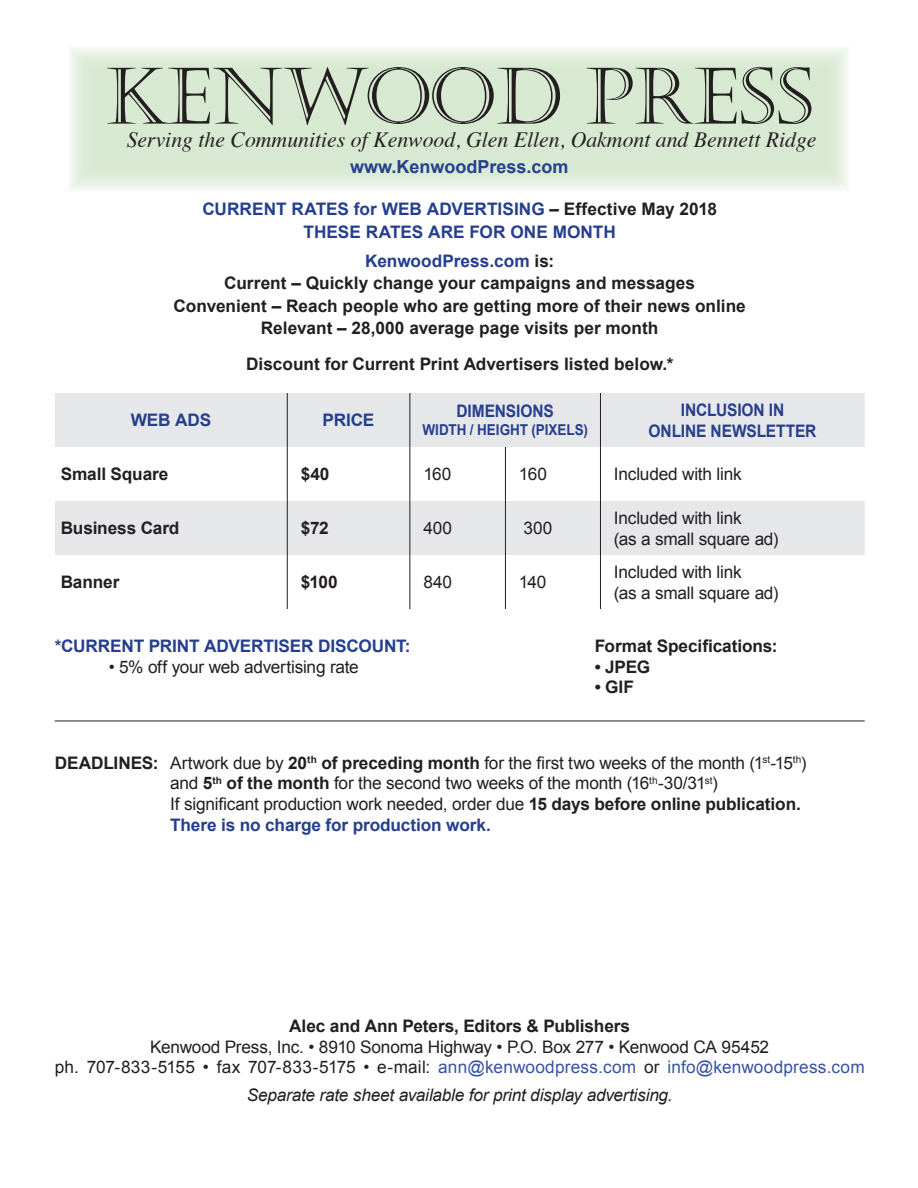
<style>
.page{position:relative;width:918px;height:1188px;background:#fff}
.page>*{position:absolute;margin:0;border:0;box-sizing:border-box;transform-origin:0 0}
.t1{font:78px "Castellar";color:#231f20}
.t2{font:italic 21.75px "Times";color:#231f20}
.t3{font:700 18px "Arial";color:#253f8e}
.t4{font:17.25px/20.7px "Arial";letter-spacing:-.015em;color:#231f20}
.t5{font:700 17.25px/22.5px "Arial";color:#231f20;text-align:center}
.t6{font:700 17.25px/22.5px "Arial";letter-spacing:-.005em;color:#253f8e;text-align:center}
.t7{font:italic 17.25px "Arial";letter-spacing:-.015em;color:#231f20}
.t8{font:700 17.25px/20.7px "Arial";letter-spacing:-.005em;color:#253f8e;text-align:center;scale:.9 1}
.t9{font:700 15px "Arial";color:#253f8e;scale:.9 1}
.s1{color:#231f20}
.s2{color:#253f8e}
.s3{font-weight:700}
.s4{font-weight:700;color:#253f8e}
.s5{color:#3853a3}
</style>
<div class="page">
<svg style="left:70px;top:48px;width:778px;height:141px;background:#dbead6"></svg>
<hr style="left:55px;top:721px;width:810px;height:1px;background:#231f20">
<svg style="left:55px;top:393px;width:810px;height:162px;fill:#e6e7e9"></svg>
<hr style="left:287px;top:393px;width:1px;height:54px;background:#231f20">
<hr style="left:410px;top:393px;width:1px;height:54px;background:#231f20">
<hr style="left:600px;top:393px;width:1px;height:54px;background:#231f20">
<hr style="left:287px;top:447px;width:1px;height:54px;background:#231f20">
<hr style="left:410px;top:447px;width:1px;height:54px;background:#231f20">
<hr style="left:505px;top:447px;width:1px;height:54px;background:#231f20">
<hr style="left:600px;top:447px;width:1px;height:54px;background:#231f20">
<hr style="left:287px;top:501px;width:1px;height:54px;background:#231f20">
<hr style="left:410px;top:501px;width:1px;height:54px;background:#231f20">
<hr style="left:505px;top:501px;width:1px;height:54px;background:#231f20">
<hr style="left:600px;top:501px;width:1px;height:54px;background:#231f20">
<hr style="left:287px;top:555px;width:1px;height:54px;background:#231f20">
<hr style="left:410px;top:555px;width:1px;height:54px;background:#231f20">
<hr style="left:505px;top:555px;width:1px;height:54px;background:#231f20">
<hr style="left:600px;top:555px;width:1px;height:54px;background:#231f20">
<div style="left:56px;top:404px;width:230px;height:30px;background:#e6e7e9"></div>
<div style="left:289px;top:404px;width:119px;height:30px;background:#e6e7e9"></div>
<div style="left:602px;top:393px;width:261px;height:30px;background:#e6e7e9"></div>
<h1 class="t1" style="left:106px;top:56px;width:709px">KENWOOD PRESS</h1>
<p class="t2" style="left:127px;top:121px;width:691px">Serving the Communities of Kenwood, Glen Ellen, Oakmont and Bennett Ridge</p>
<p class="t3" style="left:350px;top:154px;width:220px">www.KenwoodPress.com</p>
<p class="t6" style="left:202px;top:198px;width:516px">CURRENT RATES for WEB ADVERTISING <span class="s1">– Effective May 2018<br></span>THESE RATES ARE FOR ONE MONTH</p>
<p class="t5" style="left:174px;top:250px;width:574px"><span class="s2">KenwoodPress.com</span> is:<br>Current – Quickly change your campaigns and messages<br>Convenient – Reach people who are getting more of their news online Relevant – 28,000 average page visits per month</p>
<p class="t5" style="left:246px;top:354px;width:429px">Discount for Current Print Advertisers listed below.*</p>
<p class="t6" style="left:131px;top:410px;width:82px">WEB ADS</p>
<p class="t6" style="left:323px;top:410px;width:53px">PRICE</p>
<p class="t8" style="left:456px;top:401px;width:110px">DIMENSIONS</p>
<p class="t9" style="left:422px;top:420px;width:185px">WIDTH / HEIGHT (PIXELS)</p>
<p class="t8" style="left:649px;top:400px;width:188px">INCLUSION IN<br>ONLINE NEWSLETTER</p>
<p class="t5" style="left:61px;top:464px;width:109px">Small Square</p>
<p class="t5" style="left:301px;top:464px;width:30px">$40</p>
<p class="t4" style="left:423px;top:464px;width:30px">160</p>
<p class="t4" style="left:519px;top:464px;width:30px">160</p>
<p class="t4" style="left:614px;top:464px;width:129px">Included with link</p>
<p class="t5" style="left:61px;top:518px;width:120px">Business Card</p>
<p class="t5" style="left:301px;top:518px;width:30px">$72</p>
<p class="t4" style="left:423px;top:518px;width:30px">400</p>
<p class="t4" style="left:524px;top:518px;width:30px">300</p>
<p class="t4" style="left:614px;top:508px;width:166px">Included with link<br>(as a small square ad)</p>
<p class="t5" style="left:61px;top:572px;width:60px">Banner</p>
<p class="t5" style="left:301px;top:572px;width:38px">$100</p>
<p class="t4" style="left:423px;top:572px;width:30px">840</p>
<p class="t4" style="left:519px;top:572px;width:29px">140</p>
<p class="t4" style="left:614px;top:562px;width:166px">Included with link<br>(as a small square ad)</p>
<p class="t6" style="left:55px;top:635px;width:357px">*CURRENT PRINT ADVERTISER DISCOUNT:</p>
<p class="t5" style="left:595px;top:635px;width:184px">Format Specifications:</p>
<p class="t4" style="left:109px;top:656px;width:252px">• 5% off your web advertising rate</p>
<p class="t5" style="left:595px;top:656px;width:57px">• JPEG</p>
<p class="t5" style="left:595px;top:677px;width:41px">• GIF</p>
<p class="t4" style="left:170px;top:752px;width:638px;text-indent:-116px"><span class="s3">DEADLINES:</span> Artwork due by <span class="s3">20</span><sup>th</sup> <span class="s3">of preceding month</span> for the first two weeks of the month (1<sup>st</sup>-15<sup>th</sup>) and <span class="s3">5</span><sup>th</sup> <span class="s3">of the month</span> for the second two weeks of the month (16<sup>th</sup>-30/31<sup>st</sup>)<br>If significant production work needed, order due <span class="s3">15 days before online publication.<br></span><span class="s4">There is no charge for production work.</span></p>
<p class="t5" style="left:289px;top:1015px;width:342px">Alec and Ann Peters, Editors &amp; Publishers</p>
<p class="t4" style="left:55px;top:1036px;width:812px;text-align:center">Kenwood Press, Inc. • 8910 Sonoma Highway • P.O. Box 277 • Kenwood CA 95452<br>ph. 707-833-5155 • fax 707-833-5175 • e-mail: <span class="s5">ann@kenwoodpress.com</span> or <span class="s5">info@kenwoodpress.com</span></p>
<p class="t7" style="left:247px;top:1083px;width:428px">Separate rate sheet available for print display advertising.</p>
</div>
